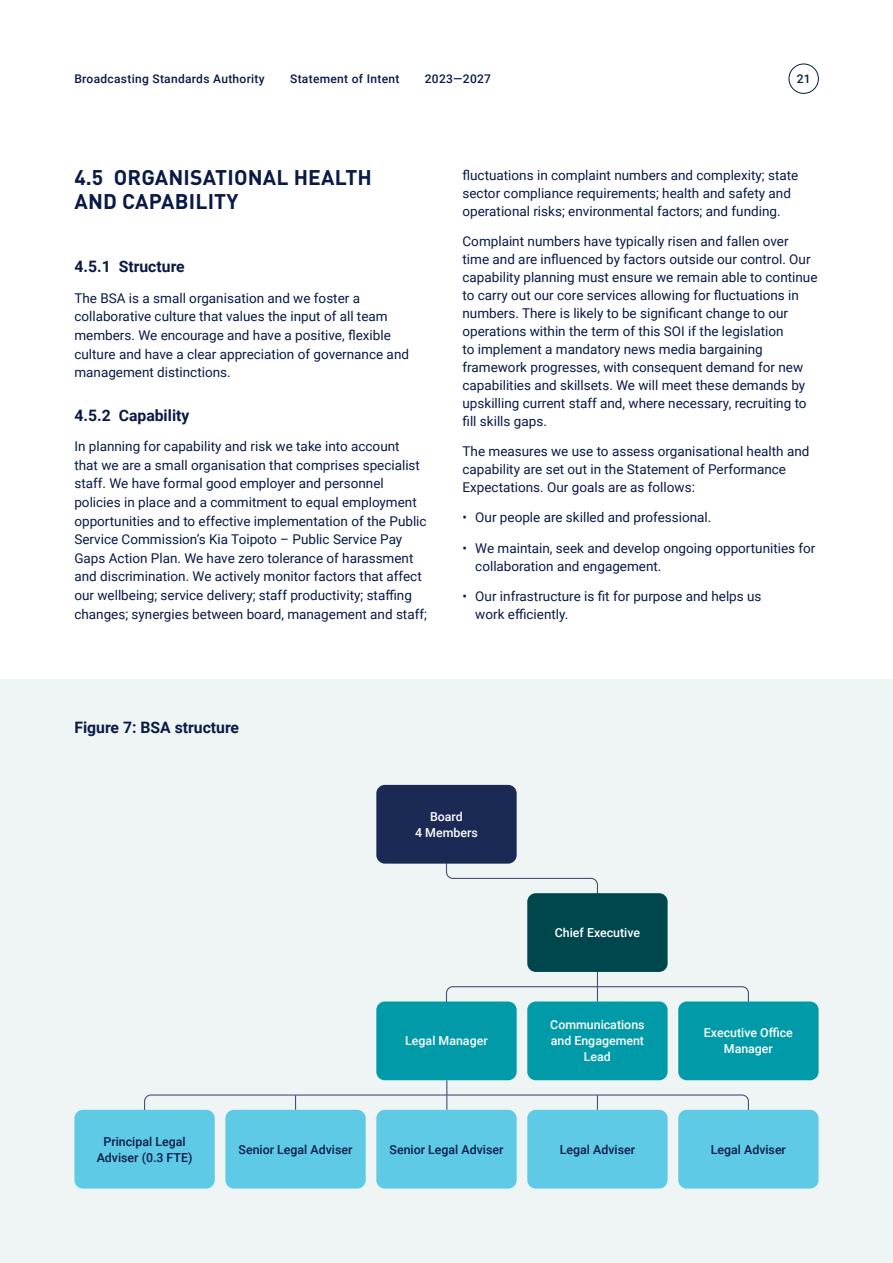
<style>
.page{position:relative;width:893px;height:1263px;background:#fff}
.page>*{position:absolute;margin:0;border:0;box-sizing:border-box;transform-origin:0 0}
.t1{font:700 21px/23.7px "DIN Pro";letter-spacing:.01em;color:#091a47}
.s1{font:700 15.75px "Roboto";color:#091a47}
.b1{font:13.5px/18px "Roboto";color:#091a47}
.table_text{font:500 12.3px/16px "Roboto";color:#fff;text-align:center}
.table_text-2{font:500 12.3px/16px "Roboto";color:#091a47;text-align:center}
.t2{font:500 12px "Roboto";letter-spacing:.025em;color:#091a47}
</style>
<div class="page">
<div style="left:0;top:679px;width:893px;height:584px;background:#eff5f5"></div>
<div style="left:527px;top:1001px;width:141px;height:79px;background:#009aa9;border-radius:9px"></div>
<svg style="left:445px;top:864px;width:153px;height:33px"></svg>
<svg style="left:445px;top:972px;width:304px;height:40px"></svg>
<hr style="left:446px;top:1080px;width:1px;height:30px;background:#485075">
<svg style="left:143px;top:1094px;width:606px;height:22px"></svg>
<div style="left:74px;top:1110px;width:141px;height:78px;background:#5fcae6;border-radius:9px"></div>
<div style="left:225px;top:1110px;width:141px;height:78px;background:#5fcae6;border-radius:9px"></div>
<div style="left:376px;top:1110px;width:141px;height:78px;background:#5fcae6;border-radius:9px"></div>
<div style="left:527px;top:1110px;width:141px;height:78px;background:#5fcae6;border-radius:9px"></div>
<div style="left:678px;top:1110px;width:141px;height:78px;background:#5fcae6;border-radius:9px"></div>
<div style="left:376px;top:785px;width:141px;height:79px;background:#1b2a55;border-radius:9px"></div>
<div style="left:376px;top:1001px;width:141px;height:79px;background:#009aa9;border-radius:9px"></div>
<div style="left:678px;top:1001px;width:141px;height:79px;background:#009aa9;border-radius:9px"></div>
<div style="left:527px;top:893px;width:141px;height:79px;background:#00464d;border-radius:9px"></div>
<div style="left:789px;top:64px;width:30px;height:30px;border:1px solid #091a47;border-radius:50%"></div>
<p class="t2" style="left:74px;top:70px;width:192px">Broadcasting Standards Authority</p>
<p class="t2" style="left:290px;top:70px;width:111px">Statement of Intent</p>
<p class="t2" style="left:425px;top:70px;width:68px">2023—2027</p>
<p class="t2" style="left:797px;top:70px;width:15px">21</p>
<p class="t1" style="left:74px;top:165px;width:299px">4.5 ORGANISATIONAL HEALTH<br>AND CAPABILITY</p>
<p class="s1" style="left:74px;top:255px;width:112px">4.5.1 Structure</p>
<p class="b1" style="left:74px;top:288px;width:336px;line-height:18.6px">The BSA is a small organisation and we foster a collaborative culture that values the input of all team members. We encourage and have a positive, flexible culture and have a clear appreciation of governance and management distinctions.</p>
<p class="s1" style="left:74px;top:404px;width:116px">4.5.2 Capability</p>
<p class="b1" style="left:74px;top:437px;width:354px;line-height:18.6px">In planning for capability and risk we take into account<br>that we are a small organisation that comprises specialist staff. We have formal good employer and personnel policies in place and a commitment to equal employment opportunities and to effective implementation of the Public Service Commission’s Kia Toipoto – Public Service Pay Gaps Action Plan. We have zero tolerance of harassment and discrimination. We actively monitor factors that affect our wellbeing; service delivery; staff productivity; staffing changes; synergies between board, management and staff;</p>
<p class="b1" style="left:462px;top:165px;width:337px">fluctuations in complaint numbers and complexity; state sector compliance requirements; health and safety and operational risks; environmental factors; and funding.</p>
<p class="b1" style="left:462px;top:232px;width:356px">Complaint numbers have typically risen and fallen over time and are influenced by factors outside our control. Our capability planning must ensure we remain able to continue to carry out our core services allowing for fluctuations in numbers. There is likely to be significant change to our operations within the term of this SOI if the legislation<br>to implement a mandatory news media bargaining framework progresses, with consequent demand for new capabilities and skillsets. We will meet these demands by upskilling current staff and, where necessary, recruiting to fill skills gaps.</p>
<p class="b1" style="left:462px;top:442px;width:348px">The measures we use to assess organisational health and capability are set out in the Statement of Performance<br>Expectations. Our goals are as follows:</p>
<p class="b1" style="left:462px;top:508px;width:250px">• Our people are skilled and professional.</p>
<p class="b1" style="left:475px;top:538px;width:342px;text-indent:-13px">• We maintain, seek and develop ongoing opportunities for collaboration and engagement.</p>
<p class="b1" style="left:475px;top:586px;width:288px;text-indent:-13px">• Our infrastructure is fit for purpose and helps us work efficiently.</p>
<p class="s1" style="left:74px;top:716px;width:166px">Figure 7: BSA structure</p>
<p class="table_text" style="left:415px;top:808px;width:64px">Board<br>4 Members</p>
<p class="table_text" style="left:555px;top:924px;width:87px">Chief Executive</p>
<p class="table_text" style="left:550px;top:1016px;width:96px">Communications and Engagement<br>Lead</p>
<p class="table_text" style="left:405px;top:1032px;width:84px">Legal Manager</p>
<p class="table_text" style="left:704px;top:1024px;width:90px">Executive Office<br>Manager</p>
<p class="table_text-2" style="left:97px;top:1133px;width:97px">Principal Legal<br>Adviser (0.3 FTE)</p>
<p class="table_text-2" style="left:239px;top:1141px;width:115px">Senior Legal Adviser</p>
<p class="table_text-2" style="left:390px;top:1141px;width:115px">Senior Legal Adviser</p>
<p class="table_text-2" style="left:560px;top:1141px;width:77px">Legal Adviser</p>
<p class="table_text-2" style="left:711px;top:1141px;width:77px">Legal Adviser</p>
</div>
